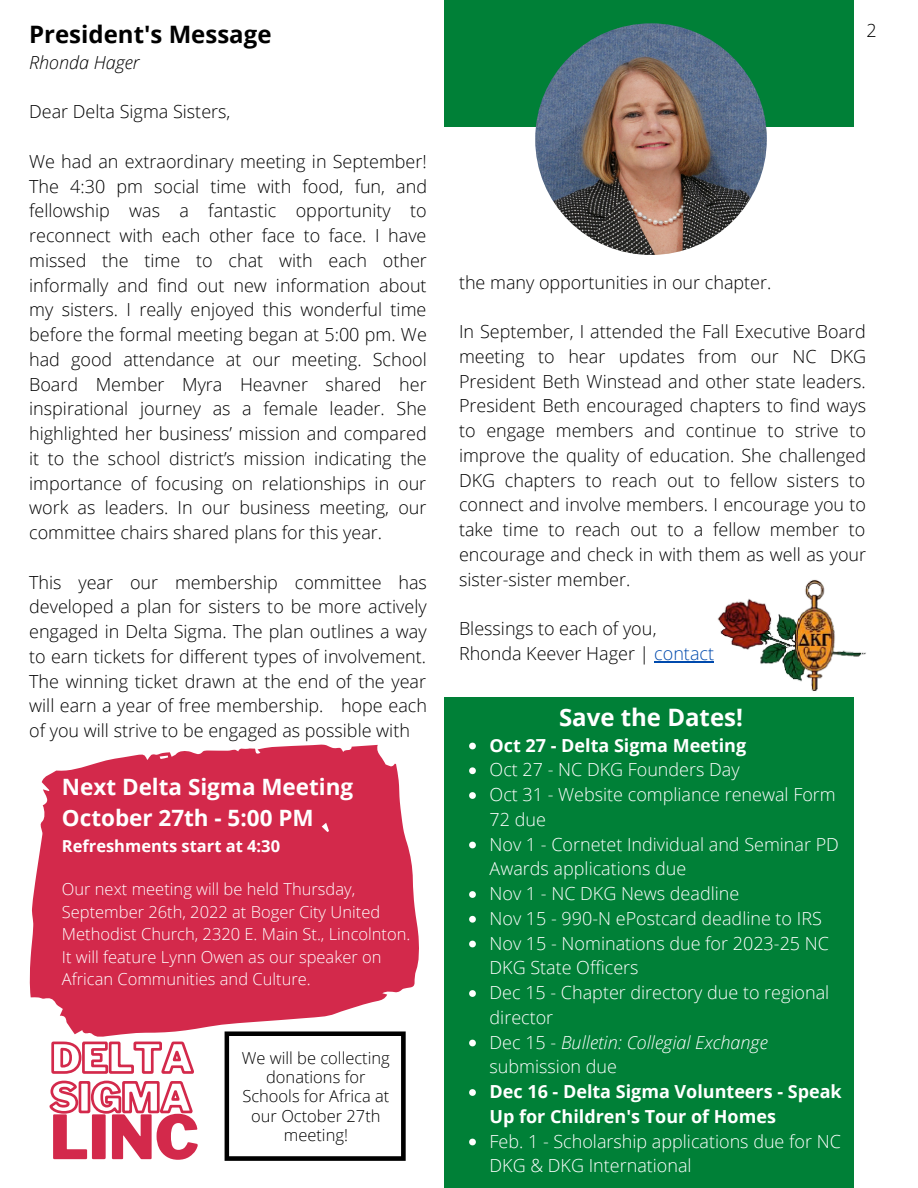
<style>
.page{position:relative;width:918px;height:1188px;background:#fff}
.page>*{position:absolute;margin:0;border:0;box-sizing:border-box;transform-origin:0 0}
.t1{font:900 60.45px "Libre Franklin";color:#d3294b}
.t2{font:700 24px "Open Sans";color:#000}
.t3{font:700 24px "Open Sans";color:#fff}
.t4{font:700 22.5px/31.5px "Open Sans";color:#fff}
.t5{font:300 18px/24.8px "Open Sans";color:#000;text-align:justify}
.t6{font:300 18px/24.8px "Open Sans";color:#fff}
.t7{font:700 18px/24.8px "Open Sans";color:#fff}
.t8{font:italic 300 18px "Open Sans";color:#000}
.t9{font:300 16.5px/22.5px "Open Sans";color:#fff}
.t10{font:300 16.5px/19.2px "Open Sans";color:#000;text-align:center}
.t11{font:700 16.5px "Open Sans";color:#fff}
.s1{color:#004aad}
.s2{font-style:italic}
</style>
<div class="page">
<div style="left:444px;top:0;width:410px;height:1188px;background:#008037"></div>
<div style="left:50px;top:128px;width:840px;height:569px;background:#fff"></div>
<svg style="left:29px;top:744px;width:390px;height:294px;background:#d84462"></svg>
<img style="left:535px;top:23px;width:232px;height:232px;border-radius:50%">
<img style="left:702px;top:579px;width:164px;height:112px">
<svg style="left:225px;top:1031px;width:181px;height:130px"></svg>
<svg style="left:49px;top:1041px;width:145px;height:73px"></svg>
<hr style="left:654px;top:661px;width:60px;height:1px;background:#004aad">
<svg style="left:469px;top:743px;width:7px;height:6px"></svg>
<svg style="left:469px;top:767px;width:7px;height:7px"></svg>
<svg style="left:469px;top:792px;width:7px;height:7px"></svg>
<svg style="left:469px;top:842px;width:7px;height:6px"></svg>
<svg style="left:469px;top:891px;width:7px;height:7px"></svg>
<svg style="left:469px;top:916px;width:7px;height:7px"></svg>
<svg style="left:469px;top:941px;width:7px;height:6px"></svg>
<svg style="left:469px;top:990px;width:7px;height:7px"></svg>
<svg style="left:469px;top:1040px;width:7px;height:6px"></svg>
<svg style="left:469px;top:1089px;width:7px;height:7px"></svg>
<svg style="left:469px;top:1139px;width:7px;height:6px"></svg>
<h2 class="t2" style="left:29px;top:17px;width:244px">President's Message</h2>
<p class="t8" style="left:29px;top:50px;width:112px">Rhonda Hager</p>
<p class="t5" style="left:29px;top:99px;width:203px">Dear Delta Sigma Sisters,</p>
<p class="t5" style="left:29px;top:149px;width:399px">We had an extraordinary meeting in September!<br>The 4:30 pm social time with food, fun, and fellowship was a fantastic opportunity to reconnect with each other face to face. I have missed the time to chat with each other informally and find out new information about my sisters. I really enjoyed this wonderful time before the formal meeting began at 5:00 pm. We had good attendance at our meeting. School Board Member Myra Heavner shared her inspirational journey as a female leader. She highlighted her business’ mission and compared it to the school district’s mission indicating the importance of focusing on relationships in our work as leaders. In our business meeting, our committee chairs shared plans for this year.</p>
<p class="t5" style="left:29px;top:569px;width:399px">This year our membership committee has developed a plan for sisters to be more actively engaged in Delta Sigma. The plan outlines a way to earn tickets for different types of involvement.<br>The winning ticket drawn at the end of the year will earn a year of free membership. hope each of you will strive to be engaged as possible with</p>
<p class="t4" style="left:62px;top:770px;width:293px">Next Delta Sigma Meeting<br>October 27th - 5:00 PM</p>
<p class="t11" style="left:62px;top:835px;width:220px">Refreshments start at 4:30</p>
<p class="t9" style="left:62px;top:877px;width:350px">Our next meeting will be held Thursday, September 26th, 2022 at Boger City United Methodist Church, 2320 E. Main St., Lincolnton.<br>It will feature Lynn Owen as our speaker on African Communities and Culture.</p>
<h1 class="t1" style="left:50px;top:1101px;width:151px">LINC</h1>
<p class="t10" style="left:242px;top:1048px;width:149px">We will be collecting donations for<br>Schools for Africa at our October 27th meeting!</p>
<p class="t5" style="left:866px;top:17px;width:12px">2</p>
<p class="t5" style="left:459px;top:269px;width:314px">the many opportunities in our chapter.</p>
<p class="t5" style="left:459px;top:319px;width:409px">In September, I attended the Fall Executive Board meeting to hear updates from our NC DKG President Beth Winstead and other state leaders.<br>President Beth encouraged chapters to find ways to engage members and continue to strive to improve the quality of education. She challenged DKG chapters to reach out to fellow sisters to connect and involve members. I encourage you to take time to reach out to a fellow member to encourage and check in with them as well as your sister-sister member.</p>
<p class="t5" style="left:459px;top:616px;width:257px">Blessings to each of you,<br>Rhonda Keever Hager | <span class="s1">contact</span></p>
<h2 class="t3" style="left:559px;top:700px;width:185px">Save the Dates!</h2>
<p class="t7" style="left:490px;top:732px;width:258px">Oct 27 - Delta Sigma Meeting</p>
<p class="t6" style="left:490px;top:757px;width:351px">Oct 27 - NC DKG Founders Day<br>Oct 31 - Website compliance renewal Form<br>72 due<br>Nov 1 - Cornetet Individual and Seminar PD<br>Awards applications due<br>Nov 1 - NC DKG News deadline<br>Nov 15 - 990-N ePostcard deadline to IRS<br>Nov 15 - Nominations due for 2023-25 NC<br>DKG State Officers<br>Dec 15 - Chapter directory due to regional director<br>Dec 15 - <span class="s2">Bulletin: Collegial Exchange </span>submission due</p>
<p class="t7" style="left:490px;top:1079px;width:354px">Dec 16 - Delta Sigma Volunteers - Speak<br>Up for Children's Tour of Homes</p>
<p class="t6" style="left:490px;top:1128px;width:353px">Feb. 1 - Scholarship applications due for NC<br>DKG &amp; DKG International</p>
</div>
